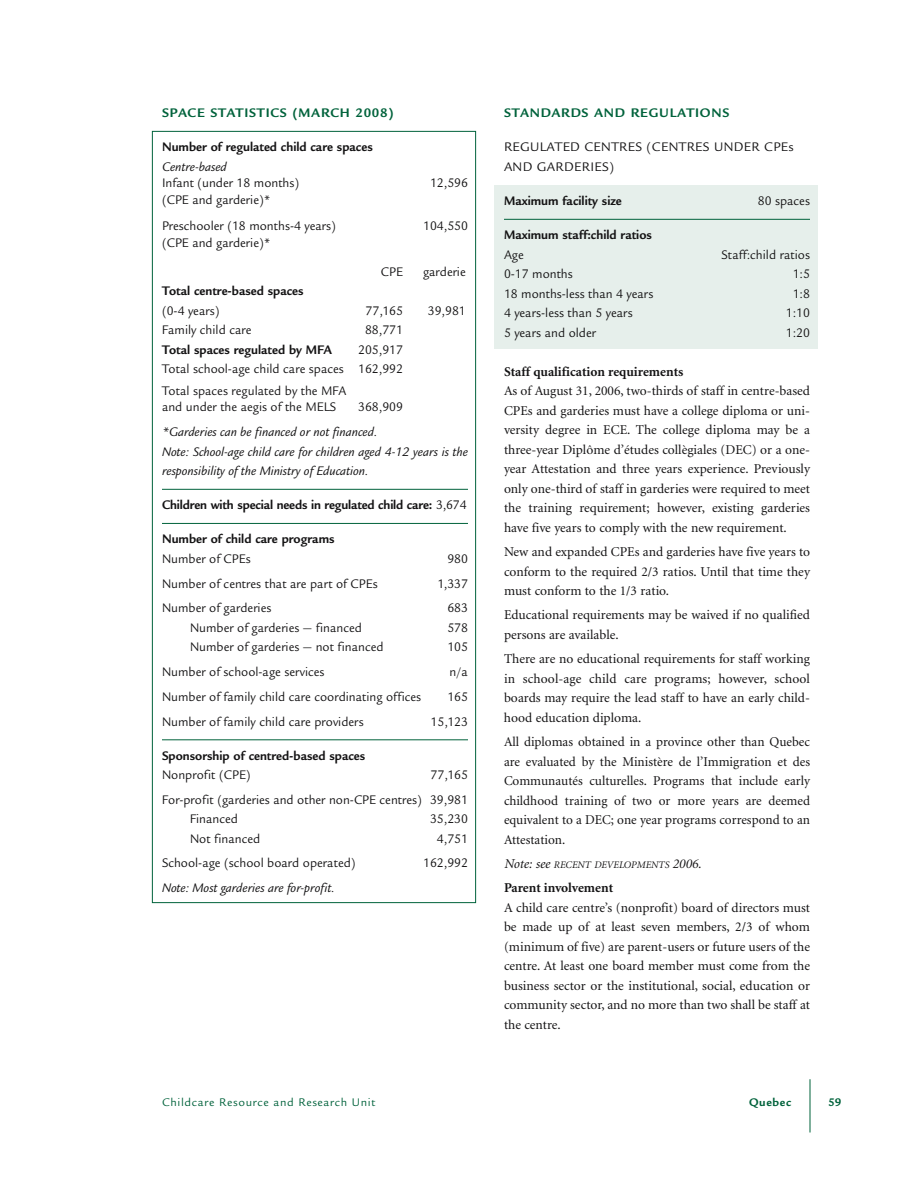
<style>
.page{position:relative;width:918px;height:1188px;background:#fff}
.page>*{position:absolute;margin:0;border:0;box-sizing:border-box;transform-origin:0 0}
.t1{font:13.5px/19.5px "Minion";color:#141314;text-align:justify}
.t2{font:13.5px/19.5px "Legacy Sans";color:#141314;scale:.95 1}
.t3{font:700 13.5px "Legacy Sans";color:#141314;scale:.95 1}
.t4{font:italic 13.5px/19.5px "Legacy Sans";color:#141314}
.t5{font:700 13.5px "Legacy Sans";letter-spacing:.055em;color:#00623b}
.t6{font:700 13.5px "Minion";color:#141314}
.t7{font:13.5px/19.5px "Legacy Sans";letter-spacing:.025em;color:#141314}
.t8{font:12px "Legacy Sans";letter-spacing:.055em;color:#00623b}
.t9{font:700 12px "Legacy Sans";letter-spacing:.055em;color:#00623b}
.t10{font:italic 10.2px "Minion";color:#141314}
.s1{font-style:italic}
.s2{font-weight:700}
.s3{font-weight:400}
.s4{font-size:13.5px}
</style>
<div class="page">
<div style="left:494px;top:185px;width:324px;height:163px;background:#e6efeb"></div>
<hr style="left:162px;top:489px;width:306px;height:1px;background:#00623b">
<hr style="left:162px;top:523px;width:306px;height:1px;background:#00623b">
<hr style="left:162px;top:739px;width:306px;height:1px;background:#00623b">
<hr style="left:504px;top:219px;width:306px;height:1px;background:#00623b">
<hr style="left:810px;top:1079px;width:1px;height:53px;background:#00623b">
<h3 class="t5" style="left:162px;top:108px;width:233px">SPACE STATISTICS (MARCH 2008)</h3>
<p class="t3" style="left:162px;top:142px;width:223px">Number of regulated child care spaces</p>
<p class="t2" style="left:162px;top:160px;width:146px;line-height:16.5px"><span class="s1">Centre-based<br></span>Infant (under 18 months) (CPE and garderie)*</p>
<p class="t2" style="left:430px;top:175px;width:42px">12,596</p>
<p class="t2" style="left:162px;top:219px;width:185px;line-height:16.5px">Preschooler (18 months-4 years) (CPE and garderie)*</p>
<p class="t2" style="left:423px;top:218px;width:49px">104,550</p>
<p class="t2" style="left:162px;top:283px;width:193px"><span class="s2">Total centre-based spaces<br></span>(0-4 years)<br>Family child care<br><span class="s2">Total spaces regulated by MFA<br></span>Total school-age child care spaces</p>
<p class="t2" style="left:423px;top:263px;width:46px">garderie</p>
<p class="t2" style="left:428px;top:302px;width:42px">39,981</p>
<p class="t2" style="left:381px;top:263px;width:25px">CPE</p>
<p class="t2" style="left:358px;top:302px;width:49px;text-align:center">77,165<br>88,771<br>205,917<br>162,992</p>
<p class="t2" style="left:162px;top:384px;width:196px;line-height:16.5px">Total spaces regulated by the MFA and under the aegis of the MELS</p>
<p class="t2" style="left:358px;top:399px;width:49px">368,909</p>
<p class="t4" style="left:162px;top:423px;width:308px">*Garderies can be financed or not financed.<br>Note: School-age child care for children aged 4-12 years is the responsibility of the Ministry of Education.</p>
<p class="t3" style="left:162px;top:500px;width:322px">Children with special needs in regulated child care: <span class="s3">3,674</span></p>
<p class="t3" style="left:162px;top:534px;width:183px">Number of child care programs</p>
<p class="t2" style="left:162px;top:550px;width:95px">Number of CPEs</p>
<p class="t2" style="left:447px;top:550px;width:23px">980</p>
<p class="t2" style="left:162px;top:575px;width:229px">Number of centres that are part of CPEs</p>
<p class="t2" style="left:437px;top:575px;width:34px">1,337</p>
<p class="t2" style="left:162px;top:600px;width:117px">Number of garderies</p>
<p class="t2" style="left:447px;top:600px;width:23px">683</p>
<p class="t2" style="left:190px;top:619px;width:182px">Number of garderies — financed</p>
<p class="t2" style="left:447px;top:619px;width:23px">578</p>
<p class="t2" style="left:190px;top:639px;width:205px">Number of garderies — not financed</p>
<p class="t2" style="left:447px;top:639px;width:23px">105</p>
<p class="t2" style="left:162px;top:663px;width:173px">Number of school-age services</p>
<p class="t2" style="left:449px;top:663px;width:21px">n/a</p>
<p class="t2" style="left:162px;top:688px;width:274px">Number of family child care coordinating offices</p>
<p class="t2" style="left:447px;top:688px;width:23px">165</p>
<p class="t2" style="left:162px;top:713px;width:214px">Number of family child care providers</p>
<p class="t2" style="left:431px;top:713px;width:41px">15,123</p>
<p class="t3" style="left:162px;top:750px;width:216px">Sponsorship of centred-based spaces</p>
<p class="t2" style="left:162px;top:767px;width:95px">Nonprofit (CPE)</p>
<p class="t2" style="left:162px;top:764px;width:324px;line-height:24.5px;text-align:right">77,165<br>For-profit (garderies and other non-CPE centres) 39,981</p>
<p class="t2" style="left:190px;top:810px;width:52px">Financed</p>
<p class="t2" style="left:430px;top:810px;width:42px">35,230</p>
<p class="t2" style="left:190px;top:830px;width:76px">Not financed</p>
<p class="t2" style="left:437px;top:830px;width:34px">4,751</p>
<p class="t2" style="left:162px;top:854px;width:205px">School-age (school board operated)</p>
<p class="t2" style="left:423px;top:854px;width:49px">162,992</p>
<p class="t4" style="left:162px;top:879px;width:174px">Note: Most garderies are for-profit.</p>
<h3 class="t5" style="left:504px;top:108px;width:227px">STANDARDS AND REGULATIONS</h3>
<p class="t7" style="left:504px;top:139px;width:291px">REGULATED CENTRES (CENTRES UNDER CPEs<br>AND GARDERIES)</p>
<p class="t3" style="left:504px;top:196px;width:126px">Maximum facility size</p>
<p class="t2" style="left:758px;top:192px;width:56px">80 spaces</p>
<p class="t3" style="left:504px;top:230px;width:157px">Maximum staff:child ratios</p>
<p class="t2" style="left:504px;top:246px;width:22px">Age</p>
<p class="t2" style="left:722px;top:246px;width:95px">Staff:child ratios</p>
<p class="t2" style="left:504px;top:266px;width:74px">0-17 months</p>
<p class="t2" style="left:793px;top:266px;width:20px">1:5</p>
<p class="t2" style="left:504px;top:285px;width:159px">18 months-less than 4 years</p>
<p class="t2" style="left:793px;top:285px;width:20px">1:8</p>
<p class="t2" style="left:504px;top:305px;width:137px">4 years-less than 5 years</p>
<p class="t2" style="left:786px;top:305px;width:27px">1:10</p>
<p class="t2" style="left:504px;top:324px;width:98px">5 years and older</p>
<p class="t2" style="left:786px;top:324px;width:27px">1:20</p>
<p class="t6" style="left:504px;top:366px;width:181px">Staff qualification requirements</p>
<p class="t1" style="left:504px;top:382px;width:308px">As of August 31, 2006, two-thirds of staff in centre-based CPEs and garderies must have a college diploma or uni&shy;versity degree in ECE. The college diploma may be a three-year Diplôme d’études collègiales (DEC) or a one&shy;year Attestation and three years experience. Previously only one-third of staff in garderies were required to meet the training requirement; however, existing garderies have five years to comply with the new requirement.</p>
<p class="t1" style="left:504px;top:543px;width:308px">New and expanded CPEs and garderies have five years to conform to the required 2/3 ratios. Until that time they must conform to the 1/3 ratio.</p>
<p class="t1" style="left:504px;top:606px;width:308px">Educational requirements may be waived if no qualified</p>
<p class="t1" style="left:504px;top:623px;width:308px;line-height:24.5px">persons are available.<br>There are no educational requirements for staff working</p>
<p class="t1" style="left:504px;top:670px;width:308px">in school-age child care programs; however, school boards may require the lead staff to have an early child&shy;hood education diploma.</p>
<p class="t1" style="left:504px;top:733px;width:308px">All diplomas obtained in a province other than Quebec are evaluated by the Ministère de l’Immigration et des Communautés culturelles. Programs that include early childhood training of two or more years are deemed equivalent to a DEC; one year programs correspond to an Attestation.</p>
<p class="t10" style="left:504px;top:861px;width:199px"><span class="s4">Note: see</span> RECENT DEVELOPMENTS <span class="s4">2006.</span></p>
<p class="t6" style="left:504px;top:883px;width:111px">Parent involvement</p>
<p class="t1" style="left:504px;top:899px;width:308px">A child care centre’s (nonprofit) board of directors must be made up of at least seven members, 2/3 of whom (minimum of five) are parent-users or future users of the centre. At least one board member must come from the business sector or the institutional, social, education or community sector, and no more than two shall be staff at the centre.</p>
<p class="t8" style="left:162px;top:1098px;width:215px">Childcare Resource and Research Unit</p>
<p class="t9" style="left:749px;top:1098px;width:44px">Quebec</p>
<p class="t9" style="left:828px;top:1098px;width:15px">59</p>
</div>
